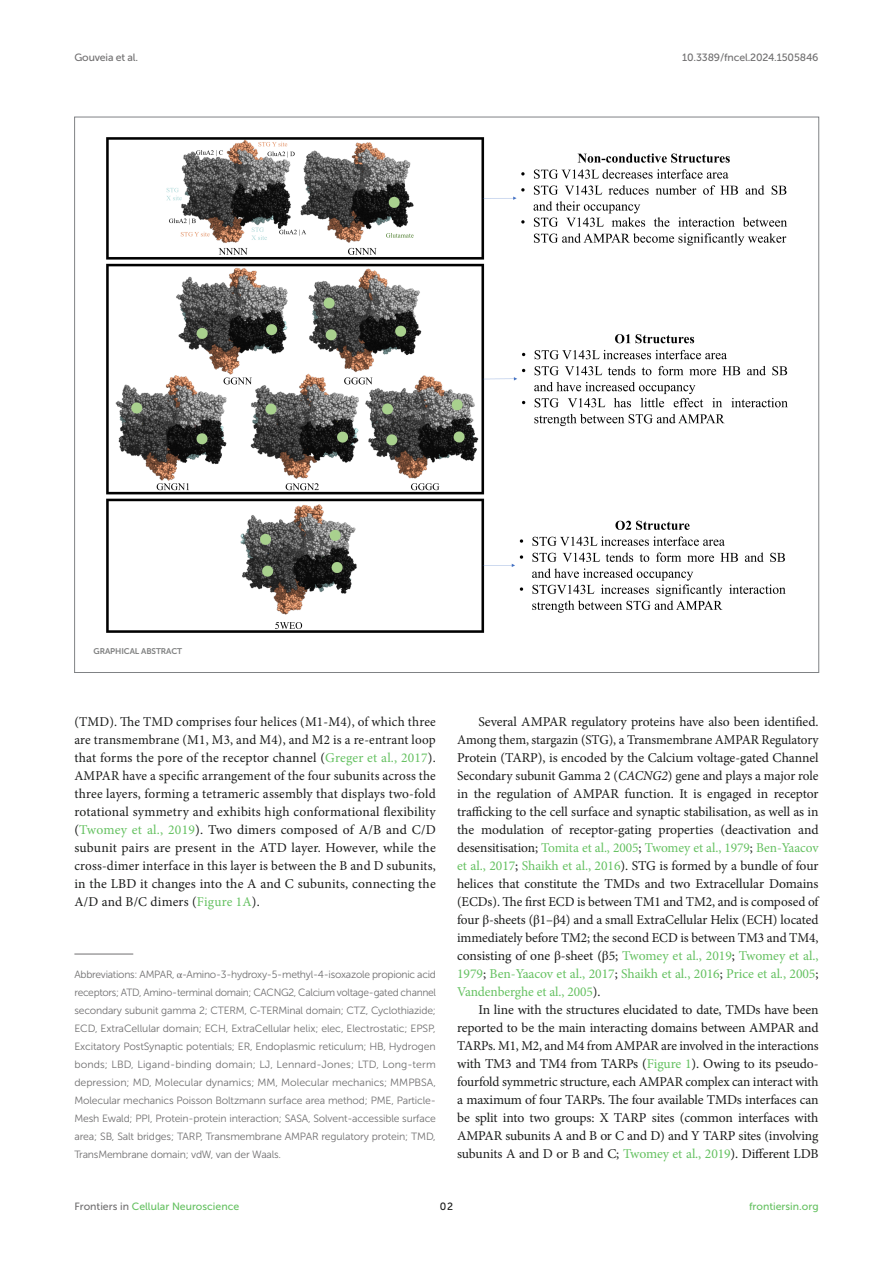
<style>
.page{position:relative;width:893px;height:1263px;background:#fff}
.page>*{position:absolute;margin:0;border:0;box-sizing:border-box;transform-origin:0 0}
.TEXT{font:13.5px/18px "Minion Pro";letter-spacing:-.01em;color:#1b1c1b;text-align:justify}
.INTRO_TEXT{font:13.5px/18px "Minion Pro";letter-spacing:.015em;color:#1b1c1b;text-align:justify}
.ABB{font:10.5px/18px "Museo Sans 300";letter-spacing:-.02em;color:#706f70;text-align:justify}
.t1{font:10.5px "Museo Sans 500";color:#65c161}
.t2{font:10.5px "Museo Sans 500";letter-spacing:-.015em;color:#706f70}
.t3{font:10.5px "Museo Sans 500";color:#1b1c1b}
.FIG_HD{font:8.25px "Museo Sans 700";letter-spacing:-.01em;color:#7e7f7f}
.s1{color:#65c161}
.s2{font-style:italic}
.s3{font-family:"STIX General"}
.s4{color:#706f70}
</style>
<div class="page">
<hr style="left:74px;top:954px;width:59px;height:1px;background:#706f70">
<img style="left:106px;top:137px;width:682px;height:496px">
<p class="t2" style="left:74px;top:51px;width:65px">Gouveia et al.</p>
<p class="t2" style="left:682px;top:51px;width:138px">10.3389/fncel.2024.1505846</p>
<p class="FIG_HD" style="left:94px;top:646px;width:90px">GRAPHICAL ABSTRACT</p>
<p class="INTRO_TEXT" style="left:74px;top:713px;width:363px">(TMD). The TMD comprises four helices (M1-M4), of which three are transmembrane (M1, M3, and M4), and M2 is a re-entrant loop that forms the pore of the receptor channel (<span class="s1">Greger et al., 2017</span>).<br>AMPAR have a specific arrangement of the four subunits across the three layers, forming a tetrameric assembly that displays two-fold rotational symmetry and exhibits high conformational flexibility (<span class="s1">Twomey et al., 2019</span>). Two dimers composed of A/B and C/D subunit pairs are present in the ATD layer. However, while the cross-dimer interface in this layer is between the B and D subunits, in the LBD it changes into the A and C subunits, connecting the A/D and B/C dimers (<span class="s1">Figure 1A</span>).</p>
<p class="TEXT" style="left:457px;top:713px;width:363px;text-indent:21px">Several AMPAR regulatory proteins have also been identified.<br>Among them, stargazin (STG), a Transmembrane AMPAR Regulatory Protein (TARP), is encoded by the Calcium voltage-gated Channel Secondary subunit Gamma 2 (<span class="s2">CACNG2</span>) gene and plays a major role in the regulation of AMPAR function. It is engaged in receptor trafficking to the cell surface and synaptic stabilisation, as well as in the modulation of receptor-gating properties (deactivation and desensitisation; <span class="s1">Tomita et al., 2005</span>; <span class="s1">Twomey et al., 1979</span>; <span class="s1">Ben-Yaacov et al., 2017</span>; <span class="s1">Shaikh et al., 2016</span>). STG is formed by a bundle of four helices that constitute the TMDs and two Extracellular Domains (ECDs). The first ECD is between TM1 and TM2, and is composed of four <span class="s3">β</span>-sheets (<span class="s3">β</span>1–<span class="s3">β</span>4) and a small ExtraCellular Helix (ECH) located immediately before TM2; the second ECD is between TM3 and TM4, consisting of one <span class="s3">β</span>-sheet (<span class="s3">β</span>5; <span class="s1">Twomey et al., 2019</span>; <span class="s1">Twomey et al., 1979</span>; <span class="s1">Ben-Yaacov et al., 2017</span>; <span class="s1">Shaikh et al., 2016</span>; <span class="s1">Price et al., 2005</span>; <span class="s1">Vandenberghe et al., 2005</span>).</p>
<p class="TEXT" style="left:457px;top:1001px;width:363px;text-indent:21px">In line with the structures elucidated to date, TMDs have been reported to be the main interacting domains between AMPAR and TARPs. M1, M2, and M4 from AMPAR are involved in the interactions with TM3 and TM4 from TARPs (<span class="s1">Figure 1</span>). Owing to its pseudo&shy;fourfold symmetric structure, each AMPAR complex can interact with a maximum of four TARPs. The four available TMDs interfaces can be split into two groups: X TARP sites (common interfaces with AMPAR subunits A and B or C and D) and Y TARP sites (involving subunits A and D or B and C; <span class="s1">Twomey et al., 2019</span>). Different LDB</p>
<p class="ABB" style="left:74px;top:965px;width:363px">Abbreviations: AMPAR, <span class="s3">α</span>-Amino-3-hydroxy-5-methyl-4-isoxazole propionic acid receptors; ATD, Amino-terminal domain; CACNG2, Calcium voltage-gated channel secondary subunit gamma 2; CTERM, C-TERMinal domain; CTZ, Cyclothiazide; ECD, ExtraCellular domain; ECH, ExtraCellular helix; elec, Electrostatic; EPSP, Excitatory PostSynaptic potentials; ER, Endoplasmic reticulum; HB, Hydrogen bonds; LBD, Ligand-binding domain; LJ, Lennard-Jones; LTD, Long-term depression; MD, Molecular dynamics; MM, Molecular mechanics; MMPBSA, Molecular mechanics Poisson Boltzmann surface area method; PME, Particle-Mesh Ewald; PPI, Protein-protein interaction; SASA, Solvent-accessible surface area; SB, Salt bridges; TARP, Transmembrane AMPAR regulatory protein; TMD, TransMembrane domain; vdW, van der Waals.</p>
<p class="t1" style="left:74px;top:1200px;width:166px"><span class="s4">Frontiers in</span> Cellular Neuroscience</p>
<p class="t3" style="left:440px;top:1200px;width:15px">02</p>
<p class="t1" style="left:749px;top:1200px;width:71px">frontiersin.org</p>
</div>
